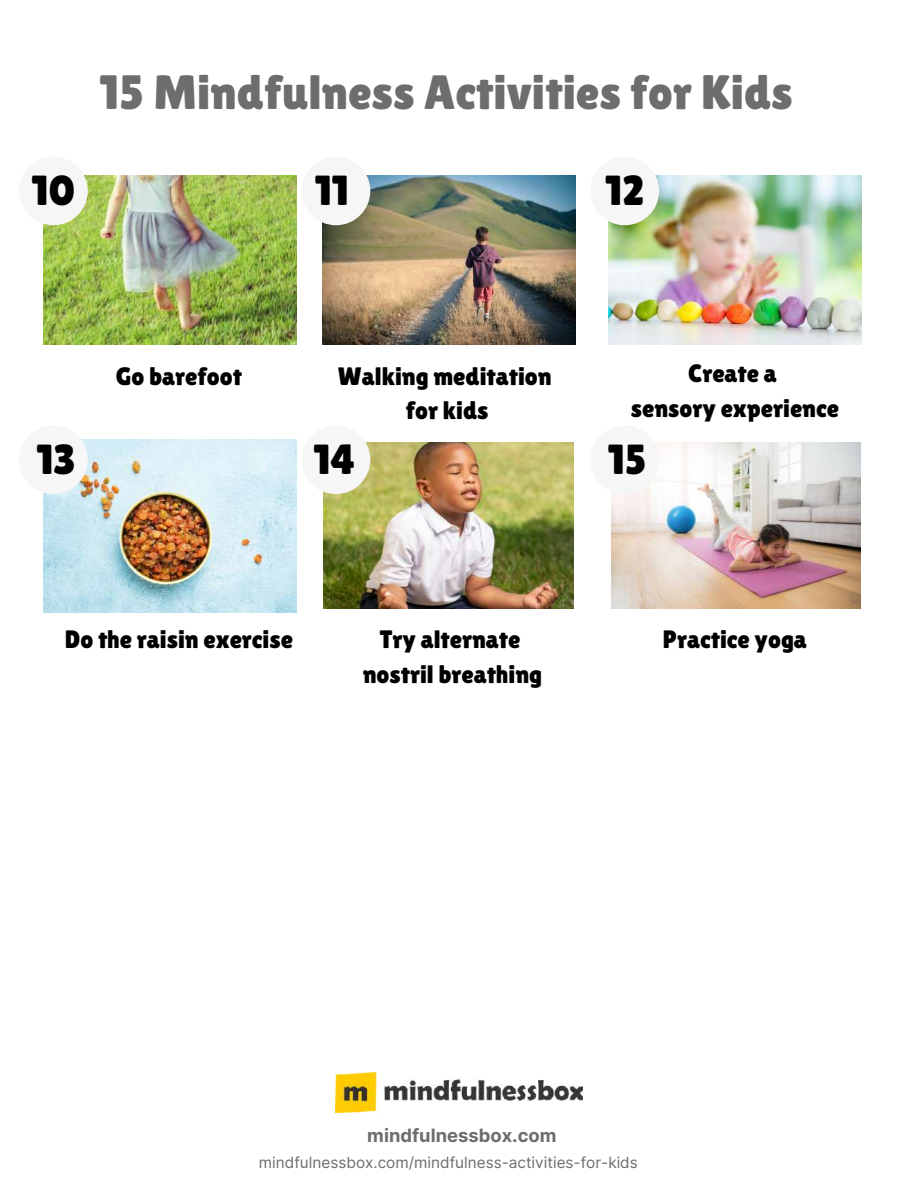
<style>
.page{position:relative;width:918px;height:1188px;background:#fff}
.page>*{position:absolute;margin:0;border:0;box-sizing:border-box;transform-origin:0 0}
.t1{font:48.15px "Lilita One";color:#6d6d6d}
.t2{font:42px "Lilita One";color:#000}
.t3{font:25.2px/34.7px "Lilita One";color:#000;text-align:center}
.t4{font:700 18.3px "Inter";color:#6d6d6d}
.t5{font:15.3px "Inter";color:#6d6d6d}
</style>
<div class="page">
<img style="left:336px;top:1072px;width:246px;height:41px">
<img style="left:609px;top:175px;width:253px;height:169px">
<img style="left:322px;top:175px;width:253px;height:169px">
<img style="left:44px;top:175px;width:253px;height:169px">
<img style="left:44px;top:439px;width:253px;height:173px">
<img style="left:323px;top:442px;width:250px;height:167px">
<img style="left:611px;top:442px;width:250px;height:166px">
<div style="left:19px;top:157px;width:69px;height:68px;background:#f6f6f6;border-radius:50%"></div>
<div style="left:302px;top:157px;width:68px;height:68px;background:#f6f6f6;border-radius:50%"></div>
<div style="left:590px;top:157px;width:69px;height:68px;background:#f6f6f6;border-radius:50%"></div>
<div style="left:19px;top:425px;width:69px;height:69px;background:#f6f6f6;border-radius:50%"></div>
<div style="left:302px;top:425px;width:68px;height:69px;background:#f6f6f6;border-radius:50%"></div>
<div style="left:590px;top:425px;width:69px;height:69px;background:#f6f6f6;border-radius:50%"></div>
<h1 class="t1" style="left:100px;top:65px;width:695px">15 Mindfulness Activities for Kids</h1>
<h2 class="t2" style="left:31px;top:167px;width:45px">10</h2>
<h2 class="t2" style="left:315px;top:167px;width:36px">11</h2>
<h2 class="t2" style="left:605px;top:167px;width:41px">12</h2>
<p class="t3" style="left:116px;top:358px;width:128px">Go barefoot</p>
<p class="t3" style="left:338px;top:358px;width:215px">Walking meditation for kids</p>
<p class="t3" style="left:631px;top:356px;width:210px">Create a<br>sensory experience</p>
<h2 class="t2" style="left:36px;top:436px;width:41px">13</h2>
<h2 class="t2" style="left:313px;top:436px;width:44px">14</h2>
<h2 class="t2" style="left:608px;top:436px;width:41px">15</h2>
<p class="t3" style="left:65px;top:622px;width:230px">Do the raisin exercise</p>
<p class="t3" style="left:380px;top:622px;width:142px">Try alternate</p>
<p class="t3" style="left:663px;top:622px;width:146px">Practice yoga</p>
<p class="t3" style="left:363px;top:657px;width:181px">nostril breathing</p>
<p class="t4" style="left:367px;top:1124px;width:191px">mindfulnessbox.com</p>
<p class="t5" style="left:259px;top:1153px;width:380px">mindfulnessbox.com/mindfulness-activities-for-kids</p>
</div>
